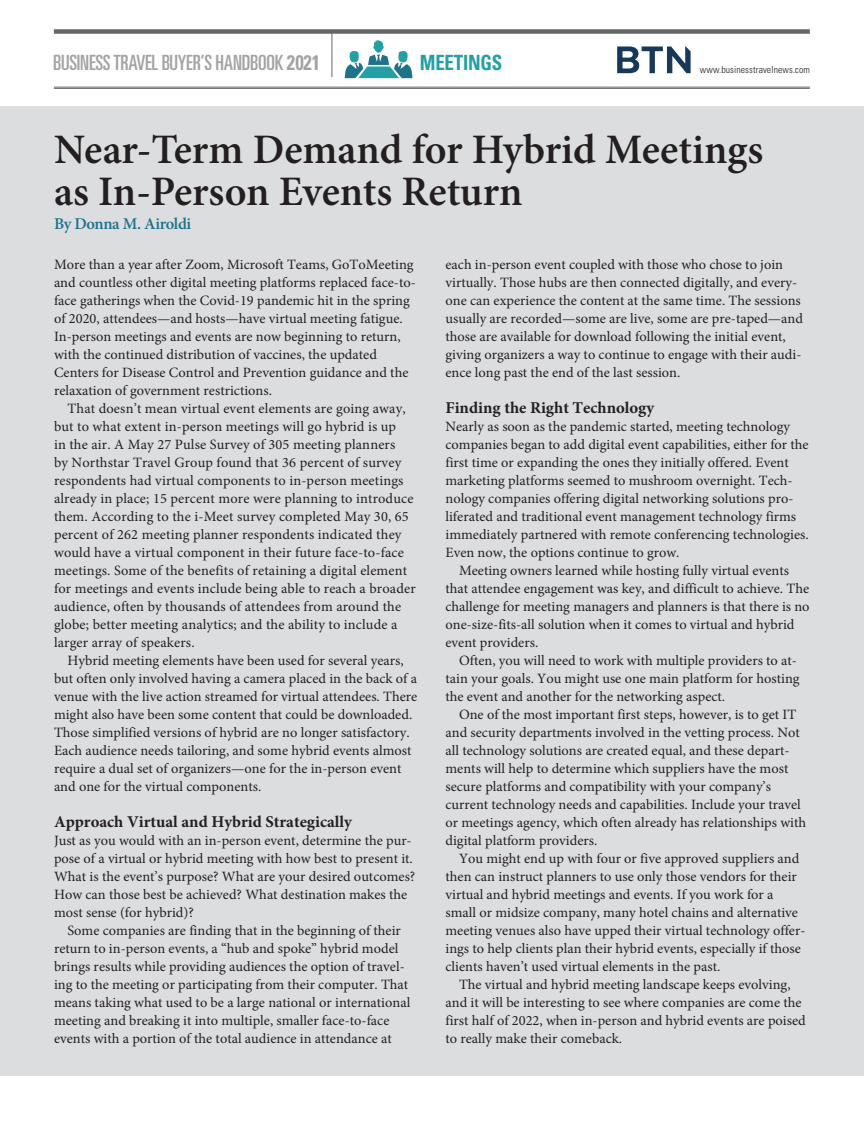
<style>
.page{position:relative;width:864px;height:1134px;background:#fff}
.page>*{position:absolute;margin:0;border:0;box-sizing:border-box;transform-origin:0 0}
.I_Outline_Hed{font:600 42px/42px "Minion Pro";letter-spacing:-.005em;color:#231f20}
.t1{font:ultra-condensed 21px "Univers LT Std";letter-spacing:-.01em;color:#a4a3a3}
.t2{font:700 condensed 21px "Univers LT Std";letter-spacing:-.01em;color:#24a0a5;scale:.9 1}
.A_Outline{font:700 16.5px "Minion Pro";color:#231f20}
.I_Outline_Hed-2{font:600 16.5px "Minion Pro";letter-spacing:-.02em;color:#1e728a}
.A_Outline-2{font:14.25px/18px "Minion Pro";color:#231f20}
.t3{font:300 condensed 9.75px "Univers LT Std";letter-spacing:.01em;color:#231f20}
.s1{font-weight:700;font-stretch:condensed}
</style>
<div class="page">
<svg style="left:344px;top:40px;width:69px;height:38px"></svg>
<hr style="left:332px;top:32px;width:1px;height:45px;background:#656767">
<div style="left:54px;top:29px;width:756px;height:5px;background:#656767"></div>
<hr style="left:54px;top:87px;width:756px;height:1px;background:#656767">
<hr style="left:54px;top:88px;width:756px;height:1px;background:#656767">
<svg style="left:617px;top:46px;width:74px;height:27px"></svg>
<div style="left:0;top:106px;width:864px;height:970px;background:#dcdddf"></div>
<h2 class="t1" style="left:53px;top:51px;width:269px">BUSINESS TRAVEL BUYER’S HANDBOOK <span class="s1">2021</span></h2>
<h2 class="t2" style="left:420px;top:50px;width:93px">MEETINGS</h2>
<p class="t3" style="left:700px;top:64px;width:112px">www.businesstravelnews.com</p>
<p class="I_Outline_Hed" style="left:54px;top:128px;width:711px">Near-Term Demand for Hybrid Meetings as In-Person Events Return</p>
<p class="I_Outline_Hed-2" style="left:54px;top:212px;width:139px">By Donna M. Airoldi</p>
<p class="A_Outline-2" style="left:54px;top:256px;width:363px">More than a year after Zoom, Microsoft Teams, GoToMeeting and countless other digital meeting platforms replaced face-to&shy;face gatherings when the Covid-19 pandemic hit in the spring of 2020, attendees—and hosts—have virtual meeting fatigue.<br>In-person meetings and events are now beginning to return, with the continued distribution of vaccines, the updated Centers for Disease Control and Prevention guidance and the relaxation of government restrictions.</p>
<p class="A_Outline-2" style="left:54px;top:400px;width:363px;text-indent:14px">That doesn’t mean virtual event elements are going away, but to what extent in-person meetings will go hybrid is up<br>in the air. A May 27 Pulse Survey of 305 meeting planners<br>by Northstar Travel Group found that 36 percent of survey respondents had virtual components to in-person meetings already in place; 15 percent more were planning to introduce them. According to the i-Meet survey completed May 30, 65 percent of 262 meeting planner respondents indicated they would have a virtual component in their future face-to-face meetings. Some of the benefits of retaining a digital element for meetings and events include being able to reach a broader audience, often by thousands of attendees from around the globe; better meeting analytics; and the ability to include a larger array of speakers.</p>
<p class="A_Outline-2" style="left:54px;top:652px;width:365px;text-indent:14px">Hybrid meeting elements have been used for several years, but often only involved having a camera placed in the back of a venue with the live action streamed for virtual attendees. There might also have been some content that could be downloaded.<br>Those simplified versions of hybrid are no longer satisfactory.<br>Each audience needs tailoring, and some hybrid events almost require a dual set of organizers—one for the in-person event and one for the virtual components.</p>
<p class="A_Outline" style="left:54px;top:810px;width:299px">Approach Virtual and Hybrid Strategically</p>
<p class="A_Outline-2" style="left:54px;top:832px;width:363px">Just as you would with an in-person event, determine the pur&shy;pose of a virtual or hybrid meeting with how best to present it.<br>What is the event’s purpose? What are your desired outcomes?<br>How can those best be achieved? What destination makes the most sense (for hybrid)?</p>
<p class="A_Outline-2" style="left:54px;top:922px;width:358px;text-indent:14px">Some companies are finding that in the beginning of their return to in-person events, a “hub and spoke” hybrid model brings results while providing audiences the option of travel&shy;ing to the meeting or participating from their computer. That means taking what used to be a large national or international meeting and breaking it into multiple, smaller face-to-face events with a portion of the total audience in attendance at</p>
<p class="A_Outline-2" style="left:446px;top:256px;width:359px">each in-person event coupled with those who chose to join virtually. Those hubs are then connected digitally, and every&shy;one can experience the content at the same time. The sessions usually are recorded—some are live, some are pre-taped—and those are available for download following the initial event, giving organizers a way to continue to engage with their audi&shy;ence long past the end of the last session.</p>
<p class="A_Outline" style="left:446px;top:396px;width:210px">Finding the Right Technology</p>
<p class="A_Outline-2" style="left:446px;top:418px;width:365px">Nearly as soon as the pandemic started, meeting technology companies began to add digital event capabilities, either for the first time or expanding the ones they initially offered. Event marketing platforms seemed to mushroom overnight. Tech&shy;nology companies offering digital networking solutions pro&shy;liferated and traditional event management technology firms immediately partnered with remote conferencing technologies.<br>Even now, the options continue to grow.</p>
<p class="A_Outline-2" style="left:446px;top:562px;width:366px;text-indent:14px">Meeting owners learned while hosting fully virtual events that attendee engagement was key, and difficult to achieve. The challenge for meeting managers and planners is that there is no one-size-fits-all solution when it comes to virtual and hybrid event providers.</p>
<p class="A_Outline-2" style="left:446px;top:652px;width:356px;text-indent:14px">Often, you will need to work with multiple providers to at&shy;tain your goals. You might use one main platform for hosting the event and another for the networking aspect.</p>
<p class="A_Outline-2" style="left:446px;top:706px;width:362px;text-indent:14px">One of the most important first steps, however, is to get IT and security departments involved in the vetting process. Not all technology solutions are created equal, and these depart&shy;ments will help to determine which suppliers have the most secure platforms and compatibility with your company’s current technology needs and capabilities. Include your travel or meetings agency, which often already has relationships with digital platform providers.</p>
<p class="A_Outline-2" style="left:446px;top:850px;width:362px;text-indent:14px">You might end up with four or five approved suppliers and then can instruct planners to use only those vendors for their virtual and hybrid meetings and events. If you work for a small or midsize company, many hotel chains and alternative meeting venues also have upped their virtual technology offer&shy;ings to help clients plan their hybrid events, especially if those clients haven’t used virtual elements in the past.</p>
<p class="A_Outline-2" style="left:446px;top:976px;width:362px;text-indent:14px">The virtual and hybrid meeting landscape keeps evolving, and it will be interesting to see where companies are come the first half of 2022, when in-person and hybrid events are poised to really make their comeback.</p>
</div>
